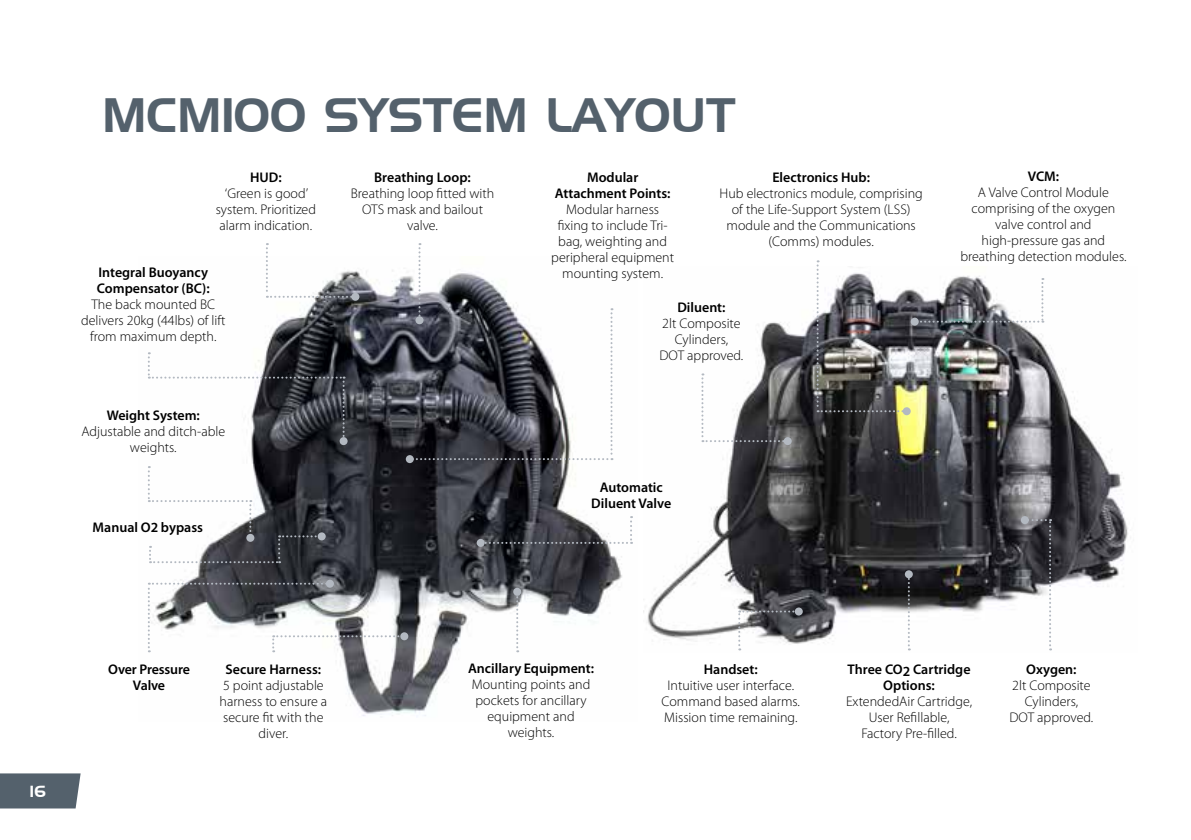
<style>
.page{position:relative;width:1191px;height:840px;background:#fff}
.page>*{position:absolute;margin:0;border:0;box-sizing:border-box;transform-origin:0 0}
.t1{font:48px "Hanzel Normal";color:#54616c}
.t2{font:16px "Hanzel Normal";color:#fff}
.t3{font:300 14px/16px "Myriad Pro";color:#000;text-align:center}
.t4{font:600 14px/16px "Myriad Pro";color:#000;text-align:center}
</style>
<div class="page">
<img style="left:643px;top:276px;width:485px;height:375px">
<svg style="left:701px;top:373px;width:87px;height:69px"></svg>
<div style="left:783px;top:437px;width:8px;height:8px;background:#b3b9c1;border-radius:50%"></div>
<svg style="left:914px;top:278px;width:129px;height:44px"></svg>
<div style="left:910px;top:317px;width:8px;height:8px;background:#b3b9c1;border-radius:50%"></div>
<svg style="left:1024px;top:519px;width:27px;height:131px"></svg>
<div style="left:1020px;top:516px;width:8px;height:8px;background:#b3b9c1;border-radius:50%"></div>
<svg style="left:816px;top:260px;width:91px;height:152px"></svg>
<div style="left:902px;top:407px;width:8px;height:8px;background:#b3b9c1;border-radius:50%"></div>
<svg style="left:738px;top:610px;width:61px;height:40px"></svg>
<div style="left:794px;top:607px;width:8px;height:8px;background:#b3b9c1;border-radius:50%"></div>
<svg style="left:908px;top:578px;width:2px;height:72px"></svg>
<div style="left:905px;top:570px;width:8px;height:8px;background:#b3b9c1;border-radius:50%"></div>
<img style="left:148px;top:270px;width:485px;height:446px">
<div style="left:406px;top:455px;width:8px;height:8px;background:#b3b9c1;border-radius:50%"></div>
<svg style="left:516px;top:595px;width:2px;height:57px"></svg>
<div style="left:513px;top:587px;width:8px;height:8px;background:#b3b9c1;border-radius:50%"></div>
<svg style="left:410px;top:243px;width:202px;height:217px"></svg>
<div style="left:415px;top:316px;width:8px;height:8px;background:#b3b9c1;border-radius:50%"></div>
<div style="left:318px;top:532px;width:8px;height:8px;background:#b3b9c1;border-radius:50%"></div>
<svg style="left:480px;top:516px;width:152px;height:27px"></svg>
<div style="left:476px;top:538px;width:8px;height:8px;background:#b3b9c1;border-radius:50%"></div>
<div style="left:400px;top:632px;width:8px;height:8px;background:#b3b9c1;border-radius:50%"></div>
<svg style="left:266px;top:243px;width:90px;height:54px"></svg>
<div style="left:351px;top:292px;width:8px;height:8px;background:#b3b9c1;border-radius:50%"></div>
<div style="left:0;top:773px;width:81px;height:35px;background:#54616c"></div>
<svg style="left:148px;top:582px;width:257px;height:70px"></svg>
<div style="left:326px;top:579px;width:8px;height:8px;background:#b3b9c1;border-radius:50%"></div>
<svg style="left:148px;top:352px;width:196px;height:90px"></svg>
<div style="left:339px;top:437px;width:8px;height:8px;background:#b3b9c1;border-radius:50%"></div>
<svg style="left:148px;top:466px;width:175px;height:97px"></svg>
<div style="left:246px;top:533px;width:8px;height:8px;background:#b3b9c1;border-radius:50%"></div>
<h1 class="t1" style="left:102px;top:86px;width:634px">MCM100 SYSTEM LAYOUT</h1>
<p class="t4" style="left:250px;top:169px;width:33px">HUD:</p>
<p class="t3" style="left:216px;top:185px;width:102px">‘Green is good’ system. Prioritized alarm indication.</p>
<p class="t4" style="left:97px;top:264px;width:114px;text-align:left">Integral Buoyancy<br>Compensator (BC):</p>
<p class="t3" style="left:81px;top:296px;width:146px">The back mounted BC delivers 20kg (44lbs) of lift from maximum depth.</p>
<p class="t4" style="left:107px;top:407px;width:95px">Weight System:</p>
<p class="t3" style="left:81px;top:423px;width:145px">Adjustable and ditch-able weights.</p>
<p class="t4" style="left:93px;top:518px;width:112px">Manual O2 bypass</p>
<p class="t4" style="left:374px;top:169px;width:98px">Breathing Loop:</p>
<p class="t3" style="left:351px;top:185px;width:145px">Breathing loop fitted with<br>OTS mask and bailout valve.</p>
<p class="t4" style="left:555px;top:169px;width:117px">Modular<br>Attachment Points:</p>
<p class="t3" style="left:551px;top:201px;width:124px">Modular harness fixing to include Tri&shy;bag, weighting and peripheral equipment mounting system.</p>
<p class="t4" style="left:772px;top:169px;width:99px">Electronics Hub:</p>
<p class="t3" style="left:719px;top:185px;width:205px">Hub electronics module, comprising of the Life-Support System (LSS) module and the Communications (Comms) modules.</p>
<p class="t4" style="left:677px;top:299px;width:50px">Diluent:</p>
<p class="t3" style="left:659px;top:315px;width:85px">2lt Composite<br>Cylinders,<br>DOT approved.</p>
<p class="t4" style="left:591px;top:478px;width:81px">Automatic<br>Diluent Valve</p>
<p class="t4" style="left:1027px;top:168px;width:33px">VCM:</p>
<p class="t3" style="left:960px;top:184px;width:168px">A Valve Control Module comprising of the oxygen valve control and high-pressure gas and breathing detection modules.</p>
<p class="t2" style="left:30px;top:781px;width:17px">16</p>
<p class="t4" style="left:108px;top:660px;width:83px">Over Pressure<br>Valve</p>
<p class="t4" style="left:226px;top:660px;width:97px">Secure Harness:</p>
<p class="t3" style="left:219px;top:677px;width:109px">5 point adjustable harness to ensure a secure fit with the diver.</p>
<p class="t4" style="left:468px;top:659px;width:127px">Ancillary Equipment:</p>
<p class="t3" style="left:472px;top:675px;width:120px">Mounting points and pockets for ancillary equipment and weights.</p>
<p class="t4" style="left:704px;top:660px;width:55px">Handset:</p>
<p class="t3" style="left:661px;top:677px;width:140px">Intuitive user interface.<br>Command based alarms.<br>Mission time remaining.</p>
<p class="t4" style="left:847px;top:660px;width:124px">Three CO2 Cartridge<br>Options:</p>
<p class="t3" style="left:846px;top:693px;width:128px">ExtendedAir Cartridge,<br>User Refillable,<br>Factory Pre-filled.</p>
<p class="t4" style="left:1026px;top:660px;width:52px">Oxygen:</p>
<p class="t3" style="left:1009px;top:677px;width:85px">2lt Composite<br>Cylinders,<br>DOT approved.</p>
</div>
